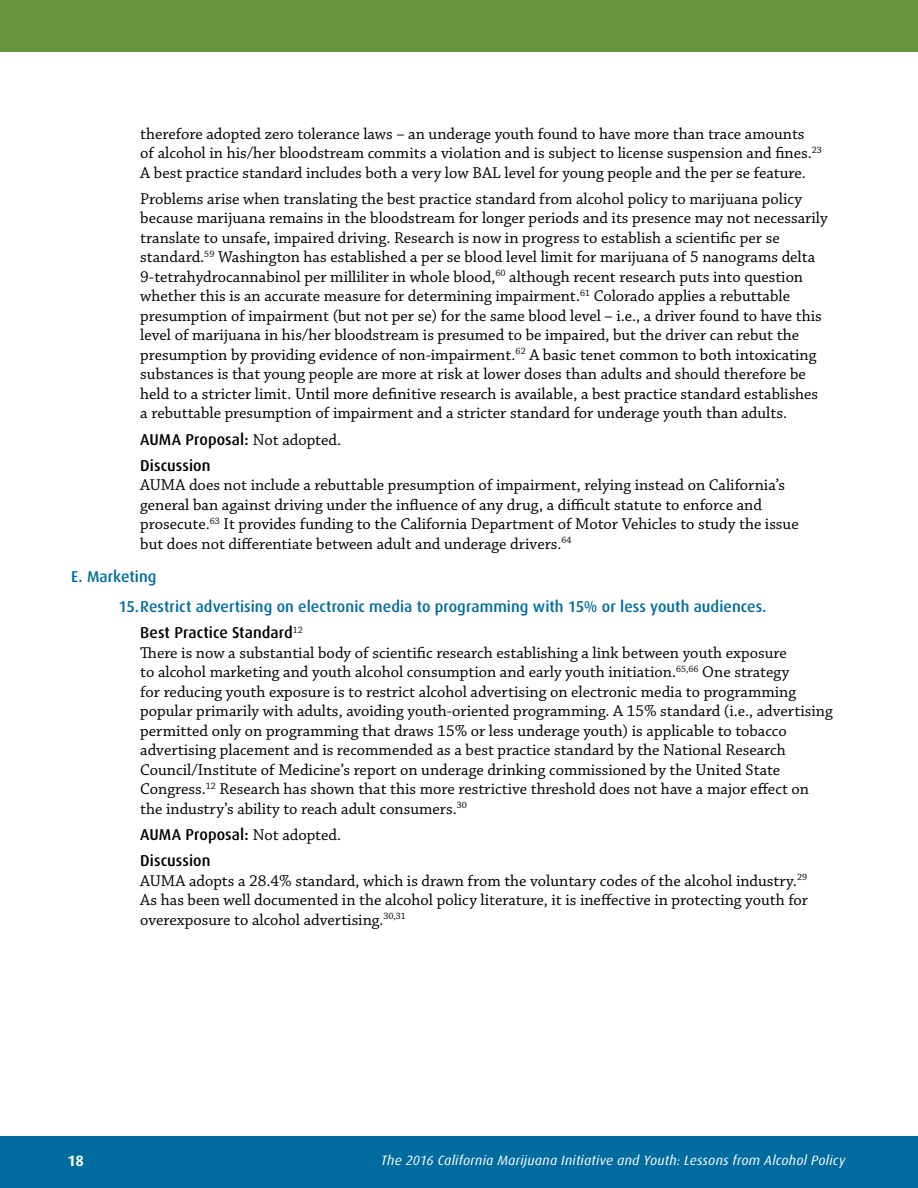
<style>
.page{position:relative;width:918px;height:1188px;background:#fff}
.page>*{position:absolute;margin:0;border:0;box-sizing:border-box;transform-origin:0 0}
.t1{font:16.5px/19.5px "Chaparral Pro";color:#000}
.t2{font:500 15.75px/30.3px "Dax";letter-spacing:.005em;color:#006b9e}
.t3{font:500 15.75px/26.2px "Dax";letter-spacing:.005em;color:#000}
.t4{font:700 15px "Dax";color:#fff}
.t5{font:italic 13.5px "Dax";letter-spacing:.02em;color:#fff}
.s1{font-family:"Chaparral Pro";font-weight:400;font-size:16.5px}
</style>
<div class="page">
<div style="left:0;top:1136px;width:918px;height:52px;background:#006b9e"></div>
<div style="left:0;top:0;width:918px;height:52px;background:#66953d"></div>
<p class="t1" style="left:140px;top:124px;width:683px">therefore adopted zero tolerance laws – an underage youth found to have more than trace amounts of alcohol in his/her bloodstream commits a violation and is subject to license suspension and fines.<sup>23<br></sup>A best practice standard includes both a very low BAL level for young people and the per se feature.</p>
<p class="t1" style="left:140px;top:190px;width:689px">Problems arise when translating the best practice standard from alcohol policy to marijuana policy because marijuana remains in the bloodstream for longer periods and its presence may not necessarily translate to unsafe, impaired driving. Research is now in progress to establish a scientific per se standard.<sup>59</sup> Washington has established a per se blood level limit for marijuana of 5 nanograms delta 9-tetrahydrocannabinol per milliliter in whole blood,<sup>60</sup> although recent research puts into question whether this is an accurate measure for determining impairment.<sup>61</sup> Colorado applies a rebuttable presumption of impairment (but not per se) for the same blood level – i.e., a driver found to have this level of marijuana in his/her bloodstream is presumed to be impaired, but the driver can rebut the presumption by providing evidence of non-impairment.<sup>62</sup> A basic tenet common to both intoxicating substances is that young people are more at risk at lower doses than adults and should therefore be held to a stricter limit. Until more definitive research is available, a best practice standard establishes a rebuttable presumption of impairment and a stricter standard for underage youth than adults.</p>
<p class="t3" style="left:140px;top:426px;width:202px">AUMA Proposal: <span class="s1">Not adopted.<br></span>Discussion</p>
<p class="t1" style="left:140px;top:476px;width:660px">AUMA does not include a rebuttable presumption of impairment, relying instead on California’s general ban against driving under the influence of any drug, a difficult statute to enforce and prosecute.<sup>63</sup> It provides funding to the California Department of Motor Vehicles to study the issue but does not differentiate between adult and underage drivers.<sup>64</sup></p>
<p class="t2" style="left:119px;top:561px;width:649px;text-indent:-47px">E. Marketing<br>15.Restrict advertising on electronic media to programming with 15% or less youth audiences.</p>
<p class="t3" style="left:140px;top:620px;width:164px">Best Practice Standard<sup>12</sup></p>
<p class="t1" style="left:140px;top:644px;width:694px">There is now a substantial body of scientific research establishing a link between youth exposure<br>to alcohol marketing and youth alcohol consumption and early youth initiation.<sup>65,66</sup> One strategy<br>for reducing youth exposure is to restrict alcohol advertising on electronic media to programming popular primarily with adults, avoiding youth-oriented programming. A 15% standard (i.e., advertising permitted only on programming that draws 15% or less underage youth) is applicable to tobacco advertising placement and is recommended as a best practice standard by the National Research Council/Institute of Medicine’s report on underage drinking commissioned by the United State Congress.<sup>12</sup> Research has shown that this more restrictive threshold does not have a major effect on the industry’s ability to reach adult consumers.<sup>30</sup></p>
<p class="t3" style="left:140px;top:822px;width:202px">AUMA Proposal: <span class="s1">Not adopted.<br></span>Discussion</p>
<p class="t1" style="left:140px;top:872px;width:669px;text-align:justify">AUMA adopts a 28.4% standard, which is drawn from the voluntary codes of the alcohol industry.<sup>29<br></sup>As has been well documented in the alcohol policy literature, it is ineffective in protecting youth for overexposure to alcohol advertising.<sup>30,31</sup></p>
<p class="t4" style="left:68px;top:1152px;width:18px">18</p>
<p class="t5" style="left:381px;top:1153px;width:466px">The 2016 California Marijuana Initiative and Youth: Lessons from Alcohol Policy</p>
</div>
